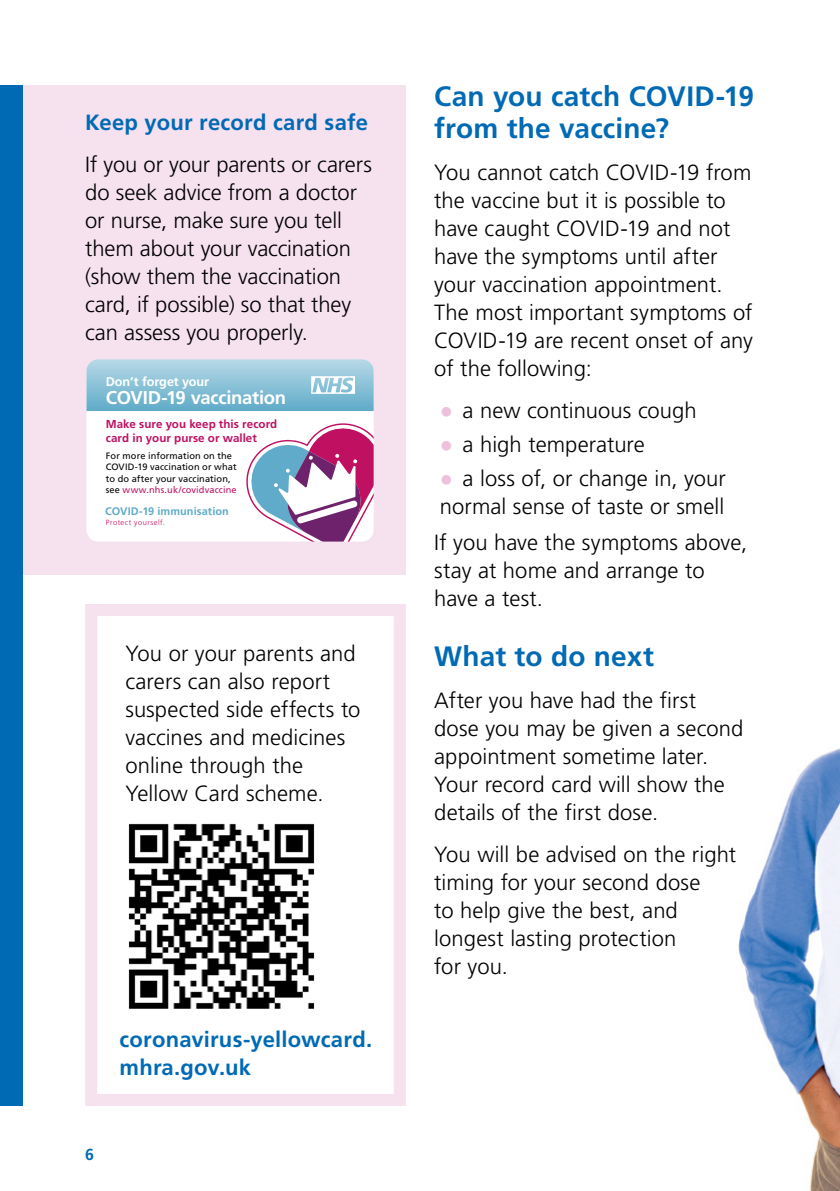
<style>
.page{position:relative;width:840px;height:1191px;background:#fff}
.page>*{position:absolute;margin:0;border:0;box-sizing:border-box;transform-origin:0 0}
.Header_H1{font:700 28px/32px "Frutiger LT Pro";letter-spacing:.005em;color:#006ab4}
.Body_Copy{font:300 22px/28px "Frutiger LT Pro";color:#000}
.Body_Copy-2{font:700 22px/28px "Frutiger LT Pro";letter-spacing:.01em;color:#006ab4}
.t1{font:700 18.4px "Frutiger";letter-spacing:-.015em;color:#fff}
.t2{font:700 16px "Frutiger LT Pro";color:#006ab4}
.t3{font:700 12.8px "Frutiger";letter-spacing:-.01em;color:#fff}
.t4{font:700 11.6px/13.8px "Frutiger";letter-spacing:.005em;color:#c01062}
.t5{font:700 11px "Frutiger";letter-spacing:.005em;color:#5fabc9}
.t6{font:9.2px/11.6px "Frutiger";letter-spacing:.01em;color:#000}
.t7{font:300 7.6px "Frutiger";letter-spacing:.065em;color:#c01062}
.s1{color:#c01062}
.s2{font-family:"Helvetica";font-weight:400;color:#edc1dc}
</style>
<div class="page">
<img style="left:738px;top:748px;width:101px;height:443px">
<div style="left:85px;top:604px;width:320px;height:502px;border:12px solid #f6e1ef"></div>
<div style="left:0;top:85px;width:405px;height:490px;background:#f6e1ef"></div>
<svg style="left:86px;top:359px;width:287px;height:182px;background:#ced4e2"></svg>
<div style="left:0;top:85px;width:23px;height:1021px;background:#006ab4"></div>
<img style="left:128px;top:823px;width:186px;height:186px">
<p class="Body_Copy-2" style="left:85px;top:108px;width:284px">Keep your record card safe</p>
<p class="Body_Copy" style="left:85px;top:150px;width:288px">If you or your parents or carers do seek advice from a doctor or nurse, make sure you tell them about your vaccination (show them the vaccination card, if possible) so that they can assess you properly.</p>
<p class="t3" style="left:106px;top:374px;width:105px">Don’t forget your</p>
<p class="t1" style="left:106px;top:387px;width:182px">COVID-19 vaccination</p>
<p class="t4" style="left:106px;top:417px;width:173px">Make sure you keep this record card in your purse or wallet</p>
<p class="t6" style="left:106px;top:450px;width:132px">For more information on the<br>COVID-19 vaccination or what to do after your vaccination, see <span class="s1">www.nhs.uk/covidvaccine</span></p>
<p class="t7" style="left:106px;top:518px;width:61px">Protect yourself.</p>
<p class="t5" style="left:105px;top:505px;width:125px">COVID-19 immunisation</p>
<p class="Body_Copy" style="left:125px;top:639px;width:236px">You or your parents and carers can also report suspected side effects to vaccines and medicines online through the<br>Yellow Card scheme.</p>
<p class="Body_Copy-2" style="left:120px;top:1025px;width:254px">coronavirus-yellowcard. mhra.gov.uk</p>
<p class="t2" style="left:85px;top:1145px;width:10px">6</p>
<p class="Header_H1" style="left:434px;top:80px;width:321px">Can you catch COVID-19 from the vaccine?</p>
<p class="Body_Copy" style="left:434px;top:159px;width:320px">You cannot catch COVID-19 from the vaccine but it is possible to have caught COVID-19 and not have the symptoms until after your vaccination appointment.<br>The most important symptoms of<br>COVID-19 are recent onset of any of the following:</p>
<p class="Body_Copy" style="left:439px;top:397px;width:258px"><span class="s2">●</span> a new continuous cough</p>
<p class="Body_Copy" style="left:439px;top:430px;width:206px"><span class="s2">●</span> a high temperature</p>
<p class="Body_Copy" style="left:439px;top:464px;width:287px"><span class="s2">●</span> a loss of, or change in, your normal sense of taste or smell</p>
<p class="Body_Copy" style="left:434px;top:528px;width:314px">If you have the symptoms above, stay at home and arrange to have a test.</p>
<p class="Header_H1" style="left:434px;top:640px;width:221px">What to do next</p>
<p class="Body_Copy" style="left:434px;top:686px;width:310px">After you have had the first dose you may be given a second appointment sometime later.<br>Your record card will show the details of the first dose.</p>
<p class="Body_Copy" style="left:434px;top:840px;width:303px">You will be advised on the right timing for your second dose<br>to help give the best, and longest lasting protection<br>for you.</p>
</div>
